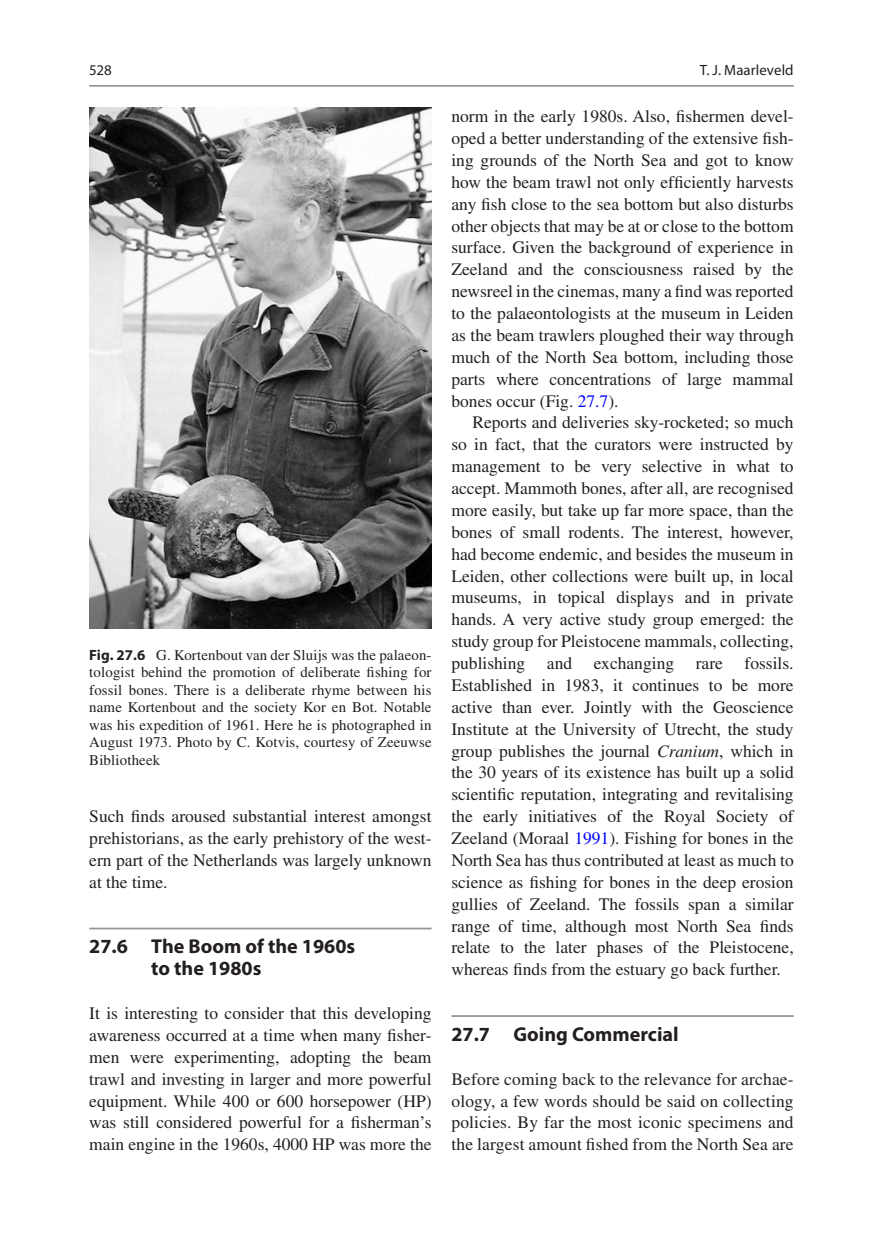
<style>
.page{position:relative;width:883px;height:1260px;background:#fff}
.page>*{position:absolute;margin:0;border:0;box-sizing:border-box;transform-origin:0 0}
.t1{font:700 20.12px/21.9px "Xqnmwf Myriad Pro";color:#231f20}
.t2{font:17.5px/21.9px "Jrbvrn Times LT Std";color:#231f20;text-align:justify}
.t3{font:14.88px/17.5px "Jrbvrn Times LT Std";letter-spacing:.01em;color:#231f20;text-align:justify}
.t4{font:14.88px "Kdlwhc Myriad Pro";letter-spacing:.01em;color:#231f20}
.t5{font:14.88px "Plncyy Myriad Pro";color:#231f20}
.s1{font-family:"Xqnmwf Myriad Pro";font-weight:700}
.s2{color:#0000fa}
.s3{font-family:"Qxdjqt Times LT Std";font-style:italic}
</style>
<div class="page">
<hr style="left:89px;top:928px;width:343px;height:1px;background:#939598">
<hr style="left:451px;top:1015px;width:343px;height:2px;background:#939598">
<img style="left:89px;top:107px;width:343px;height:521px">
<hr style="left:89px;top:85px;width:705px;height:2px;background:#939598">
<p class="t5" style="left:89px;top:61px;width:24px">528</p>
<p class="t3" style="left:89px;top:646px;width:344px"><span class="s1">Fig. 27.6</span> G. Kortenbout van der Sluijs was the palaeon&shy;tologist behind the promotion of deliberate fishing for fossil bones. There is a deliberate rhyme between his name Kortenbout and the society Kor en Bot. Notable was his expedition of 1961. Here he is photographed in August 1973. Photo by C. Kotvis, courtesy of Zeeuwse Bibliotheek</p>
<p class="t2" style="left:89px;top:805px;width:344px">Such finds aroused substantial interest amongst prehistorians, as the early prehistory of the west&shy;ern part of the Netherlands was largely unknown at the time.</p>
<p class="t1" style="left:151px;top:935px;width:206px;text-indent:-62px">27.6 The Boom of the 1960s to the 1980s</p>
<p class="t2" style="left:89px;top:1002px;width:344px">It is interesting to consider that this developing awareness occurred at a time when many fisher&shy;men were experimenting, adopting the beam trawl and investing in larger and more powerful equipment. While 400 or 600 horsepower (HP) was still considered powerful for a fisherman’s main engine in the 1960s, 4000 HP was more the</p>
<p class="t4" style="left:700px;top:61px;width:96px">T. J. Maarleveld</p>
<p class="t2" style="left:451px;top:105px;width:344px">norm in the early 1980s. Also, fishermen devel&shy;oped a better understanding of the extensive fish&shy;ing grounds of the North Sea and got to know how the beam trawl not only efficiently harvests any fish close to the sea bottom but also disturbs other objects that may be at or close to the bottom surface. Given the background of experience in Zeeland and the consciousness raised by the newsreel in the cinemas, many a find was reported to the palaeontologists at the museum in Leiden as the beam trawlers ploughed their way through much of the North Sea bottom, including those parts where concentrations of large mammal bones occur (Fig. <span class="s2">27.7</span>).</p>
<p class="t2" style="left:451px;top:412px;width:344px;text-indent:21px">Reports and deliveries sky-rocketed; so much so in fact, that the curators were instructed by management to be very selective in what to accept. Mammoth bones, after all, are recognised more easily, but take up far more space, than the bones of small rodents. The interest, however, had become endemic, and besides the museum in Leiden, other collections were built up, in local museums, in topical displays and in private hands. A very active study group emerged: the study group for Pleistocene mammals, collecting, publishing and exchanging rare fossils.<br>Established in 1983, it continues to be more active than ever. Jointly with the Geoscience Institute at the University of Utrecht, the study group publishes the journal <span class="s3">Cranium</span>, which in the 30 years of its existence has built up a solid scientific reputation, integrating and revitalising the early initiatives of the Royal Society of Zeeland (Moraal <span class="s2">1991</span>). Fishing for bones in the North Sea has thus contributed at least as much to science as fishing for bones in the deep erosion gullies of Zeeland. The fossils span a similar range of time, although most North Sea finds relate to the later phases of the Pleistocene, whereas finds from the estuary go back further.</p>
<p class="t1" style="left:451px;top:1023px;width:229px">27.7 Going Commercial</p>
<p class="t2" style="left:451px;top:1068px;width:344px">Before coming back to the relevance for archae&shy;ology, a few words should be said on collecting policies. By far the most iconic specimens and the largest amount fished from the North Sea are</p>
</div>
